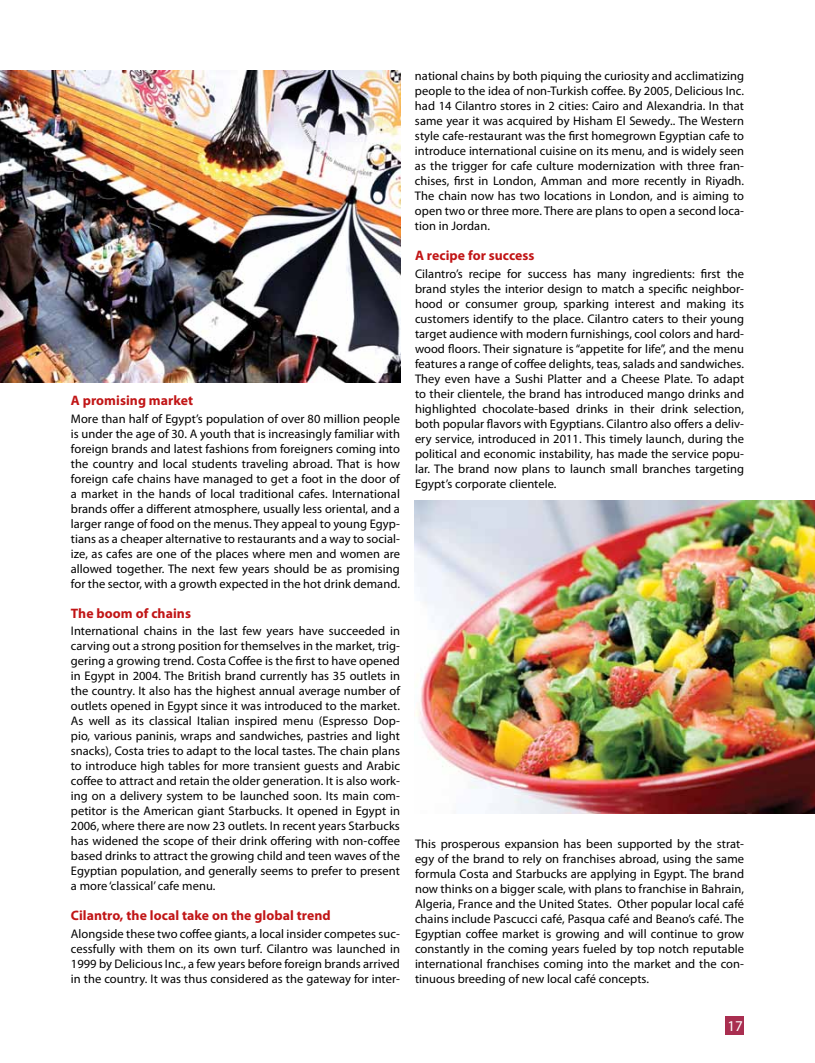
<style>
.page{position:relative;width:815px;height:1063px;background:#fff}
.page>*{position:absolute;margin:0;border:0;box-sizing:border-box;transform-origin:0 0}
.t1{font:15px "Myriad Pro";color:#fff}
.t2{font:700 13.75px "Myriad Pro";letter-spacing:.005em;color:#c11516}
.t3{font:12.5px/15px "Myriad Pro";letter-spacing:.005em;color:#000;text-align:justify}
</style>
<div class="page">
<div style="left:726px;top:1016px;width:18px;height:19px;background:#a92e50"></div>
<img style="left:0;top:71px;width:400px;height:312px">
<img style="left:415px;top:500px;width:400px;height:313px">
<p class="t2" style="left:71px;top:392px;width:124px">A promising market</p>
<p class="t3" style="left:71px;top:411px;width:331px">More than half of Egypt’s population of over 80 million people is under the age of 30. A youth that is increasingly familiar with foreign brands and latest fashions from foreigners coming into the country and local students traveling abroad. That is how foreign cafe chains have managed to get a foot in the door of a market in the hands of local traditional cafes. International brands offer a different atmosphere, usually less oriental, and a larger range of food on the menus. They appeal to young Egyp&shy;tians as a cheaper alternative to restaurants and a way to social&shy;ize, as cafes are one of the places where men and women are allowed together. The next few years should be as promising for the sector, with a growth expected in the hot drink demand.</p>
<p class="t2" style="left:71px;top:604px;width:122px">The boom of chains</p>
<p class="t3" style="left:71px;top:624px;width:331px">International chains in the last few years have succeeded in carving out a strong position for themselves in the market, trig&shy;gering a growing trend. Costa Coffee is the first to have opened in Egypt in 2004. The British brand currently has 35 outlets in the country. It also has the highest annual average number of outlets opened in Egypt since it was introduced to the market.<br>As well as its classical Italian inspired menu (Espresso Dop&shy;pio, various paninis, wraps and sandwiches, pastries and light snacks), Costa tries to adapt to the local tastes. The chain plans to introduce high tables for more transient guests and Arabic coffee to attract and retain the older generation. It is also work&shy;ing on a delivery system to be launched soon. Its main com&shy;petitor is the American giant Starbucks. It opened in Egypt in 2006, where there are now 23 outlets. In recent years Starbucks has widened the scope of their drink offering with non-coffee based drinks to attract the growing child and teen waves of the Egyptian population, and generally seems to prefer to present a more ‘classical’ cafe menu.</p>
<p class="t2" style="left:71px;top:907px;width:261px">Cilantro, the local take on the global trend</p>
<p class="t3" style="left:71px;top:926px;width:331px">Alongside these two coffee giants, a local insider competes suc&shy;cessfully with them on its own turf. Cilantro was launched in 1999 by Delicious Inc., a few years before foreign brands arrived in the country. It was thus considered as the gateway for inter-</p>
<p class="t3" style="left:415px;top:68px;width:331px">national chains by both piquing the curiosity and acclimatizing people to the idea of non-Turkish coffee. By 2005, Delicious Inc. had 14 Cilantro stores in 2 cities: Cairo and Alexandria. In that same year it was acquired by Hisham El Sewedy.. The Western style cafe-restaurant was the first homegrown Egyptian cafe to introduce international cuisine on its menu, and is widely seen as the trigger for cafe culture modernization with three fran&shy;chises, first in London, Amman and more recently in Riyadh.<br>The chain now has two locations in London, and is aiming to open two or three more. There are plans to open a second loca&shy;tion in Jordan.</p>
<p class="t2" style="left:415px;top:247px;width:121px">A recipe for success</p>
<p class="t3" style="left:415px;top:266px;width:331px">Cilantro’s recipe for success has many ingredients: first the brand styles the interior design to match a specific neighbor&shy;hood or consumer group, sparking interest and making its customers identify to the place. Cilantro caters to their young target audience with modern furnishings, cool colors and hard&shy;wood floors. Their signature is “appetite for life”, and the menu features a range of coffee delights, teas, salads and sandwiches.<br>They even have a Sushi Platter and a Cheese Plate. To adapt to their clientele, the brand has introduced mango drinks and highlighted chocolate-based drinks in their drink selection, both popular flavors with Egyptians. Cilantro also offers a deliv&shy;ery service, introduced in 2011. This timely launch, during the political and economic instability, has made the service popu&shy;lar. The brand now plans to launch small branches targeting Egypt’s corporate clientele.</p>
<p class="t3" style="left:415px;top:836px;width:331px">This prosperous expansion has been supported by the strat&shy;egy of the brand to rely on franchises abroad, using the same formula Costa and Starbucks are applying in Egypt. The brand now thinks on a bigger scale, with plans to franchise in Bahrain, Algeria, France and the United States. Other popular local café chains include Pascucci café, Pasqua café and Beano’s café. The Egyptian coffee market is growing and will continue to grow constantly in the coming years fueled by top notch reputable international franchises coming into the market and the con&shy;tinuous breeding of new local café concepts.</p>
<p class="t1" style="left:727px;top:1016px;width:17px">17</p>
</div>
